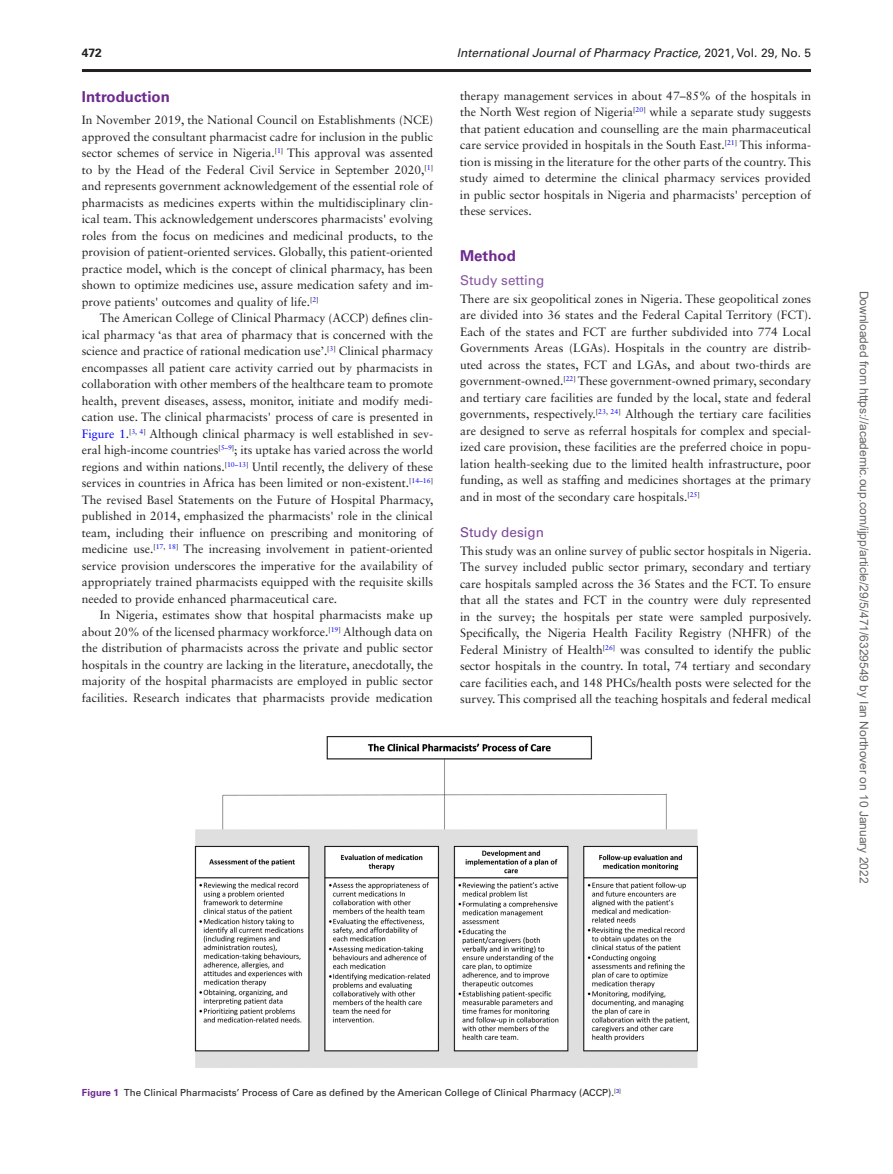
<style>
.page{position:relative;width:893px;height:1174px;background:#fff}
.page>*{position:absolute;margin:0;border:0;box-sizing:border-box;transform-origin:0 0}
.t1{font:700 15px "Univers LT Std";color:#6e2a8e}
.t2{font:13.5px "Univers LT Std";color:#8859a3}
.t3{font:13.5px "Univers LT Std";color:#7d479a}
.t4{font:12px/16.5px "Sabon LT Std";color:#231f20;text-align:justify}
.t5{font:12px "Arial";color:#666}
.t6{font:italic 12px "Univers LT Std";color:#231f20}
.t7{font:700 12px "Univers LT Std";color:#231f20}
.t8{font:9.75px "Univers LT Std";color:#231f20}
.s1{font-style:normal}
.s2{color:#00f}
.s3{font-weight:700;color:#6e2a8e}
</style>
<div class="page">
<hr style="left:82px;top:69px;width:729px;height:3px;background:#231f20">
<img style="left:194px;top:736px;width:504px;height:332px">
<p class="t7" style="left:82px;top:46px;width:22px">472</p>
<p class="t6" style="left:457px;top:46px;width:356px">International Journal of Pharmacy Practice<span class="s1">, 2021, Vol. 29, No. 5</span></p>
<p class="t1" style="left:82px;top:88px;width:89px">Introduction</p>
<p class="t4" style="left:82px;top:112px;width:353px">In November 2019, the National Council on Establishments (NCE) approved the consultant pharmacist cadre for inclusion in the public sector schemes of service in Nigeria.<sup>[</sup><sup>1</sup><sup>]</sup> This approval was assented to by the Head of the Federal Civil Service in September 2020,<sup>[</sup><sup>1</sup><sup>] </sup>and represents government acknowledgement of the essential role of pharmacists as medicines experts within the multidisciplinary clin&shy;ical team. This acknowledgement underscores pharmacists' evolving roles from the focus on medicines and medicinal products, to the provision of patient-oriented services. Globally, this patient-oriented practice model, which is the concept of clinical pharmacy, has been shown to optimize medicines use, assure medication safety and im&shy;prove patients' outcomes and quality of life.<sup>[</sup><sup>2</sup><sup>]</sup></p>
<p class="t4" style="left:82px;top:310px;width:353px;text-indent:18px">The American College of Clinical Pharmacy (ACCP) defines clin&shy;ical pharmacy ‘as that area of pharmacy that is concerned with the science and practice of rational medication use’.<sup>[</sup><sup>3</sup><sup>]</sup> Clinical pharmacy encompasses all patient care activity carried out by pharmacists in collaboration with other members of the healthcare team to promote health, prevent diseases, assess, monitor, initiate and modify medi&shy;cation use. The clinical pharmacists' process of care is presented in <span class="s2">Figure 1</span>.<sup>[</sup><sup>3</sup><sup>,</sup> <sup>4</sup><sup>]</sup> Although clinical pharmacy is well established in sev&shy;eral high-income countries<sup>[</sup><sup>5–9</sup><sup>]</sup>; its uptake has varied across the world regions and within nations.<sup>[</sup><sup>10–13</sup><sup>]</sup> Until recently, the delivery of these services in countries in Africa has been limited or non-existent.<sup>[</sup><sup>14–16</sup><sup>] </sup>The revised Basel Statements on the Future of Hospital Pharmacy, published in 2014, emphasized the pharmacists' role in the clinical team, including their influence on prescribing and monitoring of medicine use.<sup>[</sup><sup>17</sup><sup>,</sup> <sup>18</sup><sup>]</sup> The increasing involvement in patient-oriented service provision underscores the imperative for the availability of appropriately trained pharmacists equipped with the requisite skills needed to provide enhanced pharmaceutical care.</p>
<p class="t4" style="left:82px;top:607px;width:353px;text-indent:18px">In Nigeria, estimates show that hospital pharmacists make up about 20% of the licensed pharmacy workforce.<sup>[</sup><sup>19</sup><sup>]</sup> Although data on the distribution of pharmacists across the private and public sector hospitals in the country are lacking in the literature, anecdotally, the majority of the hospital pharmacists are employed in public sector facilities. Research indicates that pharmacists provide medication</p>
<p class="t4" style="left:460px;top:87px;width:353px">therapy management services in about 47–85% of the hospitals in the North West region of Nigeria<sup>[</sup><sup>20</sup><sup>]</sup> while a separate study suggests that patient education and counselling are the main pharmaceutical care service provided in hospitals in the South East.<sup>[</sup><sup>21</sup><sup>]</sup> This informa&shy;tion is missing in the literature for the other parts of the country. This study aimed to determine the clinical pharmacy services provided in public sector hospitals in Nigeria and pharmacists' perception of these services.</p>
<p class="t1" style="left:460px;top:246px;width:57px">Method</p>
<p class="t2" style="left:460px;top:272px;width:86px">Study setting</p>
<p class="t4" style="left:460px;top:290px;width:353px">There are six geopolitical zones in Nigeria. These geopolitical zones are divided into 36 states and the Federal Capital Territory (FCT).<br>Each of the states and FCT are further subdivided into 774 Local Governments Areas (LGAs). Hospitals in the country are distrib&shy;uted across the states, FCT and LGAs, and about two-thirds are government-owned.<sup>[</sup><sup>22</sup><sup>]</sup> These government-owned primary, secondary and tertiary care facilities are funded by the local, state and federal governments, respectively.<sup>[</sup><sup>23</sup><sup>,</sup> <sup>24</sup><sup>]</sup> Although the tertiary care facilities are designed to serve as referral hospitals for complex and special&shy;ized care provision, these facilities are the preferred choice in popu&shy;lation health-seeking due to the limited health infrastructure, poor funding, as well as staffing and medicines shortages at the primary and in most of the secondary care hospitals.<sup>[</sup><sup>25</sup><sup>]</sup></p>
<p class="t3" style="left:460px;top:524px;width:86px">Study design</p>
<p class="t4" style="left:460px;top:542px;width:353px">This study was an online survey of public sector hospitals in Nigeria.<br>The survey included public sector primary, secondary and tertiary care hospitals sampled across the 36 States and the FCT. To ensure that all the states and FCT in the country were duly represented in the survey; the hospitals per state were sampled purposively.<br>Specifically, the Nigeria Health Facility Registry (NHFR) of the Federal Ministry of Health<sup>[</sup><sup>26</sup><sup>]</sup> was consulted to identify the public sector hospitals in the country. In total, 74 tertiary and secondary care facilities each, and 148 PHCs/health posts were selected for the survey. This comprised all the teaching hospitals and federal medical</p>
<p class="t5" style="left:868px;top:290px;width:594px;rotate:90deg">Downloaded from https://academic.oup.com/ijpp/article/29/5/471/6329549 by Ian Northover on 10 January 2022</p>
<p class="t8" style="left:82px;top:1086px;width:541px"><span class="s3">Figure 1</span> The Clinical Pharmacists’ Process of Care as defined by the American College of Clinical Pharmacy (ACCP).<sup>[</sup><sup>3</sup><sup>]</sup></p>
</div>
